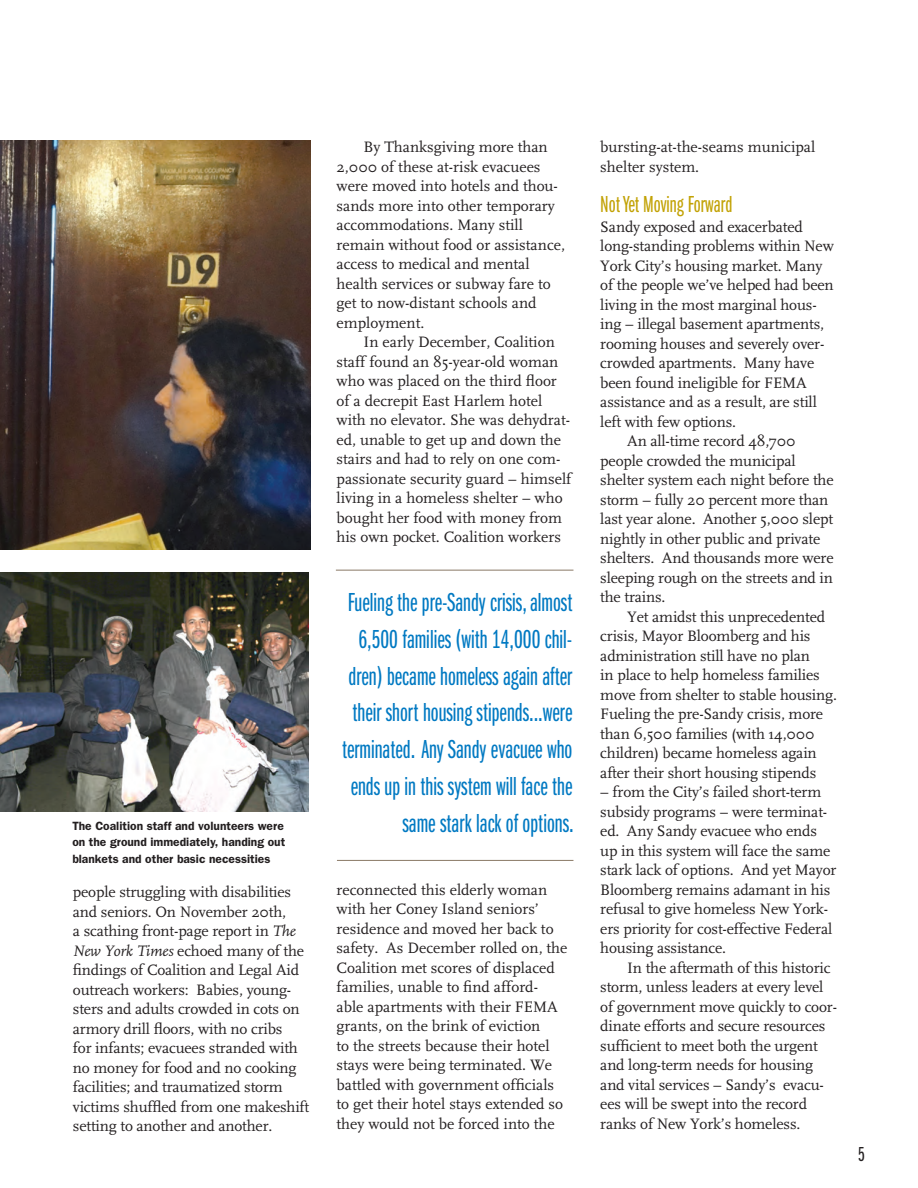
<style>
.page{position:relative;width:918px;height:1188px;background:#fff}
.page>*{position:absolute;margin:0;border:0;box-sizing:border-box;transform-origin:0 0}
.t1{font:27px/36.8px "Franklin Gothic Book X Cmpr";color:#0079c2;text-align:right}
.t2{font:24px "Franklin Gothic Book X Cmpr";color:#c2a205}
.t3{font:21px "Franklin Gothic Book X Cmpr";color:#231f20}
.t4{font:15.75px/19.5px "FF Scala";letter-spacing:-.01em;color:#231f20}
.t5{font:600 12px/16.5px "Franklin Gothic";color:#231f20}
.s1{font-style:italic}
</style>
<div class="page">
<img style="left:0;top:140px;width:310px;height:410px">
<img style="left:1px;top:572px;width:308px;height:239px">
<hr style="left:336px;top:570px;width:237px;height:1px;background:#8a7966">
<hr style="left:337px;top:860px;width:236px;height:1px;background:#8a7966">
<p class="t5" style="left:72px;top:817px;width:214px">The Coalition staff and volunteers were on the ground immediately, handing out blankets and other basic necessities</p>
<p class="t4" style="left:73px;top:883px;width:238px">people struggling with disabilities and seniors. On November 20th,<br>a scathing front-page report in <span class="s1">The New York Times</span> echoed many of the findings of Coalition and Legal Aid outreach workers: Babies, young&shy;sters and adults crowded in cots on armory drill floors, with no cribs<br>for infants; evacuees stranded with no money for food and no cooking facilities; and traumatized storm victims shuffled from one makeshift setting to another and another.</p>
<p class="t4" style="left:337px;top:138px;width:230px;text-indent:27px">By Thanksgiving more than<br>2,000 of these at-risk evacuees were moved into hotels and thou&shy;sands more into other temporary accommodations. Many still remain without food or assistance, access to medical and mental health services or subway fare to get to now-distant schools and employment.</p>
<p class="t4" style="left:337px;top:332px;width:236px;text-indent:27px">In early December, Coalition staff found an 85-year-old woman who was placed on the third floor of a decrepit East Harlem hotel with no elevator. She was dehydrat&shy;ed, unable to get up and down the stairs and had to rely on one com&shy;passionate security guard – himself living in a homeless shelter – who bought her food with money from his own pocket. Coalition workers</p>
<p class="t1" style="left:342px;top:585px;width:233px">Fueling the pre-Sandy crisis, almost 6,500 families (with 14,000 chil&shy;dren) became homeless again after their short housing stipends...were terminated. Any Sandy evacuee who ends up in this system will face the same stark lack of options.</p>
<p class="t4" style="left:337px;top:880px;width:232px">reconnected this elderly woman with her Coney Island seniors’ residence and moved her back to safety. As December rolled on, the<br>Coalition met scores of displaced families, unable to find afford&shy;able apartments with their FEMA grants, on the brink of eviction<br>to the streets because their hotel stays were being terminated. We battled with government officials to get their hotel stays extended so they would not be forced into the</p>
<p class="t4" style="left:600px;top:137px;width:217px">bursting-at-the-seams municipal shelter system.</p>
<h2 class="t2" style="left:600px;top:192px;width:134px">Not Yet Moving Forward</h2>
<p class="t4" style="left:600px;top:217px;width:204px">Sandy exposed and exacerbated</p>
<p class="t4" style="left:600px;top:237px;width:235px">long-standing problems within New</p>
<p class="t4" style="left:600px;top:256px;width:224px">York City’s housing market. Many</p>
<p class="t4" style="left:600px;top:276px;width:235px">of the people we’ve helped had been</p>
<p class="t4" style="left:600px;top:295px;width:218px">living in the most marginal hous-</p>
<p class="t4" style="left:600px;top:315px;width:225px">ing – illegal basement apartments,</p>
<p class="t4" style="left:600px;top:334px;width:226px">rooming houses and severely over-</p>
<p class="t4" style="left:600px;top:354px;width:215px">crowded apartments. Many have</p>
<p class="t4" style="left:600px;top:373px;width:208px">been found ineligible for FEMA</p>
<p class="t4" style="left:600px;top:393px;width:218px">assistance and as a result, are still</p>
<p class="t4" style="left:600px;top:412px;width:137px">left with few options.</p>
<p class="t4" style="left:627px;top:432px;width:170px">An all-time record 48,700</p>
<p class="t4" style="left:600px;top:451px;width:197px">people crowded the municipal</p>
<p class="t4" style="left:600px;top:471px;width:235px">shelter system each night before the</p>
<p class="t4" style="left:600px;top:490px;width:230px">storm – fully 20 percent more than</p>
<p class="t4" style="left:600px;top:510px;width:234px">last year alone. Another 5,000 slept</p>
<p class="t4" style="left:600px;top:529px;width:222px">nightly in other public and private</p>
<p class="t4" style="left:600px;top:549px;width:235px">shelters. And thousands more were</p>
<p class="t4" style="left:600px;top:568px;width:234px">sleeping rough on the streets and in</p>
<p class="t4" style="left:600px;top:588px;width:67px">the trains.</p>
<p class="t4" style="left:627px;top:607px;width:199px">Yet amidst this unprecedented</p>
<p class="t4" style="left:600px;top:627px;width:212px">crisis, Mayor Bloomberg and his</p>
<p class="t4" style="left:600px;top:646px;width:211px">administration still have no plan</p>
<p class="t4" style="left:600px;top:665px;width:221px">in place to help homeless families</p>
<p class="t4" style="left:600px;top:685px;width:238px">move from shelter to stable housing.</p>
<p class="t4" style="left:600px;top:704px;width:224px">Fueling the pre-Sandy crisis, more</p>
<p class="t4" style="left:600px;top:724px;width:216px">than 6,500 families (with <span class="s1">1</span>4,000</p>
<p class="t4" style="left:600px;top:744px;width:218px">children) became homeless again</p>
<p class="t4" style="left:600px;top:763px;width:218px">after their short housing stipends</p>
<p class="t4" style="left:600px;top:783px;width:238px">– from the City’s failed short-term subsidy programs – were terminat&shy;ed. Any Sandy evacuee who ends up in this system will face the same stark lack of options. And yet Mayor Bloomberg remains adamant in his refusal to give homeless New York&shy;ers priority for cost-effective Federal housing assistance.</p>
<p class="t4" style="left:600px;top:958px;width:238px;text-indent:27px">In the aftermath of this historic storm, unless leaders at every level of government move quickly to coor&shy;dinate efforts and secure resources sufficient to meet both the urgent and long-term needs for housing and vital services – Sandy’s evacu&shy;ees will be swept into the record ranks of New York’s homeless.</p>
<h3 class="t3" style="left:858px;top:1143px;width:8px">5</h3>
</div>
